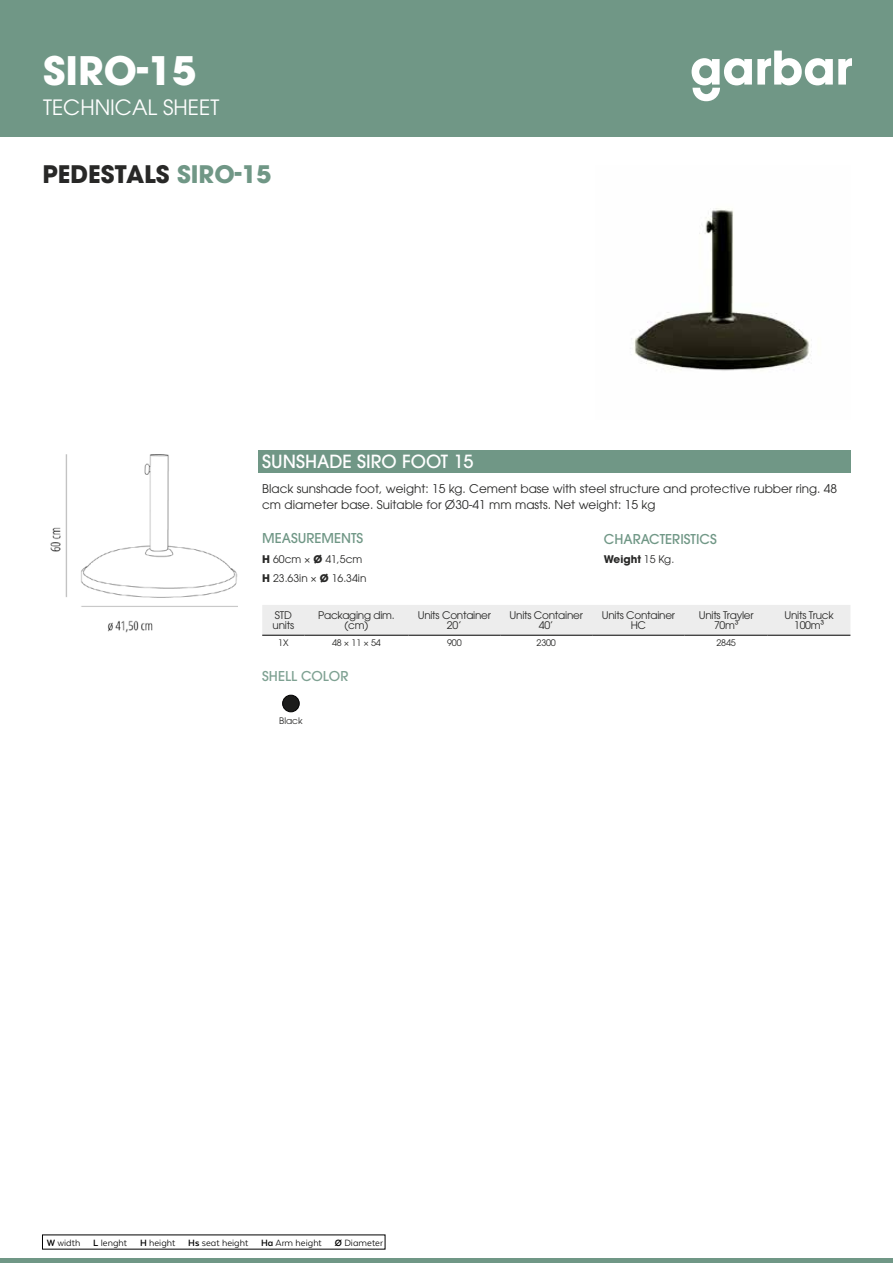
<style>
.page{position:relative;width:893px;height:1263px;background:#fff}
.page>*{position:absolute;margin:0;border:0;box-sizing:border-box;transform-origin:0 0}
.t1{font:700 39px "ITC Avant Garde Pro";color:#fff}
.t2{font:700 24px "ITC Avant Garde Pro";color:#282827}
.t3{font:21px "ITC Avant Garde Pro";color:#fff}
.t4{font:500 18px "ITC Avant Garde Pro";color:#fff}
.t5{font:500 13.5px "ITC Avant Garde Pro";color:#709786}
.t6{font:500 13.5px "ITC Avant Garde Pro";color:#7ea192}
.t7{font:12px/16.5px "ITC Avant Garde Pro";color:#282827}
.t8{font:10.5px/10.5px "ITC Avant Garde Pro";letter-spacing:-.025em;color:#282827;text-align:center}
.t9{font:10.5px "Texta Alt";color:#000}
.t10{font:10.5px/19.2px "ITC Avant Garde Pro";color:#282827}
.t11{font:700 10.5px "ITC Avant Garde Pro";color:#282827}
.t12{font:9px "ITC Avant Garde Pro";letter-spacing:-.02em;color:#282827}
.s1{color:#709786}
.s2{font-weight:700}
.s3{font-weight:400}
</style>
<div class="page">
<hr style="left:0;top:1259px;width:893px;height:4px;background:#709786">
<div style="left:0;top:0;width:893px;height:137px;background:#709786"></div>
<svg style="left:692px;top:51px;width:160px;height:50px"></svg>
<img style="left:634px;top:208px;width:178px;height:163px">
<div style="left:258px;top:450px;width:592px;height:22px;background:#709786"></div>
<div style="left:262px;top:605px;width:588px;height:30px;background:#ededed"></div>
<hr style="left:262px;top:635px;width:42px;height:1px;background:#000">
<hr style="left:304px;top:635px;width:104px;height:1px;background:#000">
<hr style="left:408px;top:635px;width:92px;height:1px;background:#000">
<hr style="left:500px;top:635px;width:92px;height:1px;background:#000">
<hr style="left:592px;top:635px;width:93px;height:1px;background:#000">
<hr style="left:685px;top:635px;width:83px;height:1px;background:#000">
<hr style="left:768px;top:635px;width:82px;height:1px;background:#000">
<img style="left:283px;top:695px;width:16px;height:17px;border-radius:8px">
<div style="left:282px;top:695px;width:17px;height:17px;border:1px solid #000;border-radius:50%"></div>
<img style="left:50px;top:454px;width:187px;height:179px">
<h1 class="t1" style="left:43px;top:45px;width:155px">SIRO-15</h1>
<h3 class="t3" style="left:43px;top:94px;width:178px">TECHNICAL SHEET</h3>
<h2 class="t2" style="left:43px;top:158px;width:230px">PEDESTALS <span class="s1">SIRO-15</span></h2>
<h3 class="t4" style="left:262px;top:450px;width:213px">SUNSHADE SIRO FOOT 15</h3>
<p class="t7" style="left:262px;top:480px;width:576px">Black sunshade foot, weight: 15 kg. Cement base with steel structure and protective rubber ring. 48 cm diameter base. Suitable for Ø30-41 mm masts. Net weight: 15 kg</p>
<p class="t5" style="left:262px;top:530px;width:103px">MEASUREMENTS</p>
<p class="t10" style="left:262px;top:549px;width:106px"><span class="s2">H</span> 60cm × <span class="s2">Ø</span> 41,5cm<br><span class="s2">H</span> 23.63in × <span class="s2">Ø</span> 16.34in</p>
<p class="t5" style="left:604px;top:530px;width:114px">CHARACTERISTICS</p>
<p class="t11" style="left:604px;top:552px;width:72px">Weight <span class="s3">15 Kg.</span></p>
<p class="t8" style="left:273px;top:609px;width:23px;text-align:left">STD units</p>
<p class="t8" style="left:318px;top:609px;width:78px">Packaging dim. (cm)</p>
<p class="t8" style="left:418px;top:609px;width:75px">Units Container<br>20’</p>
<p class="t8" style="left:510px;top:609px;width:75px">Units Container<br>40’</p>
<p class="t8" style="left:602px;top:609px;width:75px">Units Container<br>HC</p>
<p class="t8" style="left:699px;top:609px;width:56px">Units Trayler<br>70m³</p>
<p class="t8" style="left:784px;top:609px;width:51px">Units Truck<br>100m³</p>
<p class="t12" style="left:278px;top:637px;width:12px">1X</p>
<p class="t12" style="left:332px;top:637px;width:50px">48 × 11 × 54</p>
<p class="t12" style="left:447px;top:637px;width:16px">900</p>
<p class="t12" style="left:536px;top:637px;width:21px">2300</p>
<p class="t12" style="left:716px;top:637px;width:21px">2845</p>
<p class="t6" style="left:262px;top:667px;width:88px">SHELL COLOR</p>
<p class="t12" style="left:279px;top:715px;width:25px">Black</p>
<p class="t9" style="left:47px;top:1237px;width:338px"><span class="s2">W</span> width <span class="s2">L</span> lenght <span class="s2">H</span> height <span class="s2">Hs</span> seat height <span class="s2">Ha</span> Arm height <span class="s2">Ø</span> Diameter</p>
</div>
